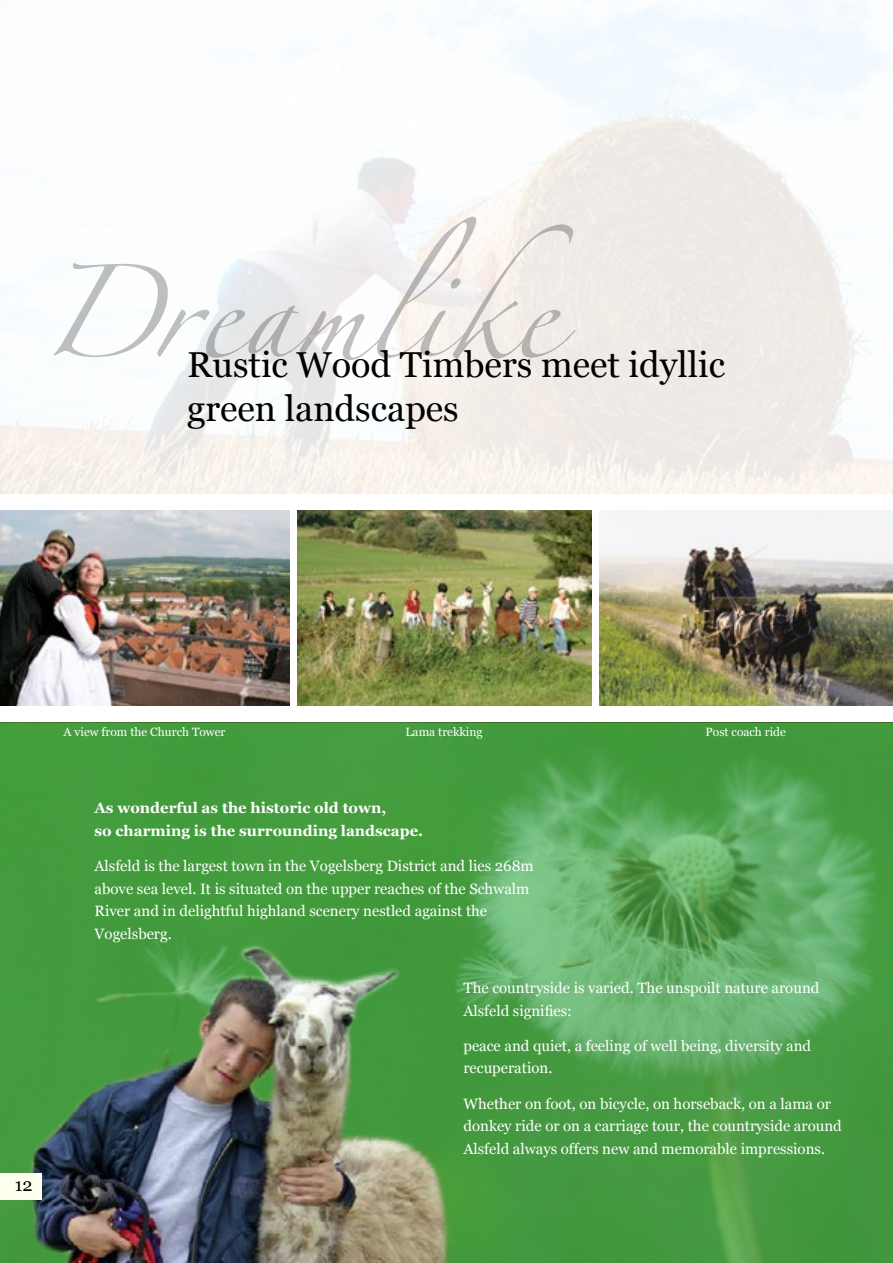
<style>
.page{position:relative;width:893px;height:1263px;background:#fff}
.page>*{position:absolute;margin:0;border:0;box-sizing:border-box;transform-origin:0 0}
.t1{font:210px "Linotype Zapfino One";color:#000}
.t2{font:36px/43.2px "Vani";color:#000}
.t3{font:18px "Georgia";color:#000}
.t4{font:15px/22.5px "Georgia";color:#fff}
.t5{font:700 15px/22.5px "Georgia";color:#fff}
.t6{font:12px "Vani";color:#fff}
</style>
<div class="page">
<svg style="left:0;top:723px;width:893px;height:540px;background:#4da04b"></svg>
<img style="left:0;top:510px;width:289px;height:196px">
<img style="left:298px;top:510px;width:293px;height:196px">
<img style="left:599px;top:510px;width:294px;height:196px">
<img style="left:26px;top:942px;width:426px;height:321px">
<div style="left:0;top:1173px;width:41px;height:26px;background:#fffff0"></div>
<h1 class="t1" style="left:40px;top:160px;width:517px">Dreamlike</h1>
<h2 class="t2" style="left:187px;top:343px;width:539px">Rustic Wood Timbers meet idyllic green landscapes</h2>
<p class="t3" style="left:15px;top:1174px;width:19px">12</p>
<p class="t6" style="left:64px;top:725px;width:163px">A view from the Church Tower</p>
<p class="t6" style="left:405px;top:725px;width:79px">Lama trekking</p>
<p class="t6" style="left:705px;top:725px;width:82px">Post coach ride</p>
<p class="t5" style="left:95px;top:797px;width:330px">As wonderful as the historic old town,<br>so charming is the surrounding landscape.</p>
<p class="t4" style="left:95px;top:855px;width:441px">Alsfeld is the largest town in the Vogelsberg District and lies 268m above sea level. It is situated on the upper reaches of the Schwalm River and in delightful highland scenery nestled against the Vogelsberg.</p>
<p class="t4" style="left:463px;top:977px;width:357px">The countryside is varied. The unspoilt nature around<br>Alsfeld signifies:</p>
<p class="t4" style="left:463px;top:1035px;width:349px">peace and quiet, a feeling of well being, diversity and recuperation.</p>
<p class="t4" style="left:463px;top:1092px;width:380px">Whether on foot, on bicycle, on horseback, on a lama or donkey ride or on a carriage tour, the countryside around<br>Alsfeld always offers new and memorable impressions.</p>
</div>
